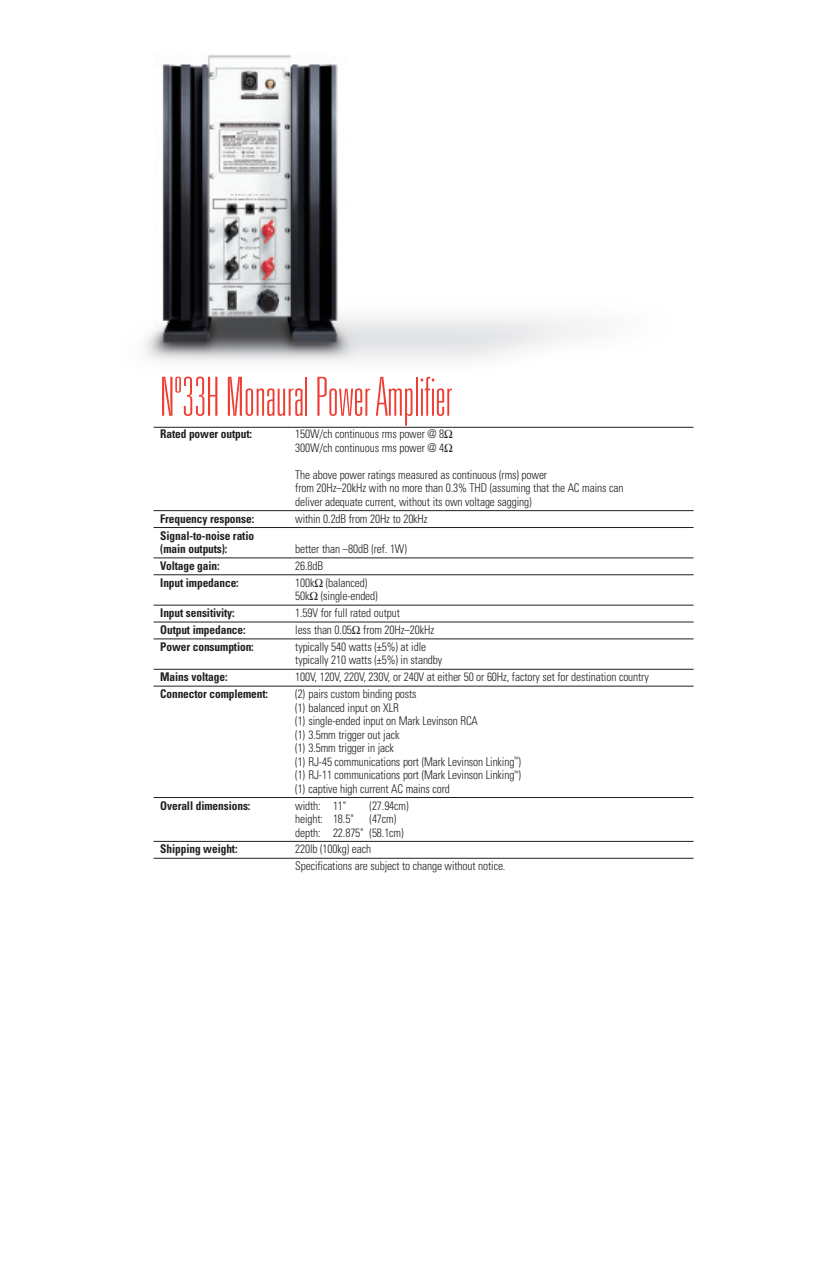
<style>
.page{position:relative;width:837px;height:1269px;background:#fff}
.page>*{position:absolute;margin:0;border:0;box-sizing:border-box;transform-origin:0 0}
.t1{font:100 ultra-condensed 54px "Univers";color:#ee3e34}
.t2{font:300 condensed 12px/13.5px "Univers";letter-spacing:-.01em;color:#231f20;scale:.95 1}
.t3{font:700 condensed 12px/13.5px "Univers";letter-spacing:-.01em;color:#231f20;scale:.95 1}
</style>
<div class="page">
<img style="left:144px;top:55px;width:444px;height:307px">
<hr style="left:154px;top:427px;width:540px;height:1px;background:#231f20">
<hr style="left:154px;top:510px;width:540px;height:1px;background:#231f20">
<hr style="left:154px;top:527px;width:540px;height:1px;background:#231f20">
<hr style="left:154px;top:558px;width:540px;height:1px;background:#231f20">
<hr style="left:154px;top:575px;width:540px;height:1px;background:#231f20">
<hr style="left:154px;top:605px;width:540px;height:1px;background:#231f20">
<hr style="left:154px;top:622px;width:540px;height:1px;background:#231f20">
<hr style="left:154px;top:639px;width:540px;height:1px;background:#231f20">
<hr style="left:154px;top:669px;width:540px;height:1px;background:#231f20">
<hr style="left:154px;top:686px;width:540px;height:1px;background:#231f20">
<hr style="left:154px;top:797px;width:540px;height:1px;background:#231f20">
<hr style="left:154px;top:841px;width:540px;height:1px;background:#231f20">
<hr style="left:154px;top:858px;width:540px;height:1px;background:#231f20">
<h1 class="t1" style="left:160px;top:377px;width:294px">Nº33H Monaural Power Amplifier</h1>
<p class="t3" style="left:160px;top:428px;width:98px">Rated power output:</p>
<p class="t2" style="left:295px;top:428px;width:158px">150W/ch continuous rms power @ 8<br>300W/ch continuous rms power @ 4</p>
<p class="t2" style="left:295px;top:469px;width:347px">The above power ratings measured as continuous (rms) power<br>from 20Hz–20kHz with no more than 0.3% THD (assuming that the AC mains can deliver adequate current, without its own voltage sagging)</p>
<p class="t3" style="left:160px;top:513px;width:100px">Frequency response:</p>
<p class="t2" style="left:295px;top:513px;width:141px">within 0.2dB from 20Hz to 20kHz</p>
<p class="t3" style="left:160px;top:529px;width:100px">Signal-to-noise ratio (main outputs):</p>
<p class="t2" style="left:295px;top:543px;width:119px">better than –80dB (ref. 1W)</p>
<p class="t3" style="left:160px;top:560px;width:64px">Voltage gain:</p>
<p class="t2" style="left:295px;top:560px;width:31px">26.8dB</p>
<p class="t3" style="left:160px;top:577px;width:84px">Input impedance:</p>
<p class="t2" style="left:295px;top:577px;width:88px">100k (balanced)<br>50k (single-ended)</p>
<p class="t3" style="left:160px;top:607px;width:80px">Input sensitivity:</p>
<p class="t2" style="left:295px;top:607px;width:112px">1.59V for full rated output</p>
<p class="t3" style="left:160px;top:624px;width:91px">Output impedance:</p>
<p class="t2" style="left:295px;top:624px;width:148px">less than 0.05 from 20Hz–20kHz</p>
<p class="t3" style="left:160px;top:641px;width:100px">Power consumption:</p>
<p class="t2" style="left:295px;top:641px;width:156px">typically 540 watts (±5%) at idle typically 210 watts (±5%) in standby</p>
<p class="t3" style="left:160px;top:671px;width:72px">Mains voltage:</p>
<p class="t2" style="left:295px;top:671px;width:374px">100V, 120V, 220V, 230V, or 240V at either 50 or 60Hz, factory set for destination country</p>
<p class="t3" style="left:160px;top:688px;width:115px">Connector complement:</p>
<p class="t2" style="left:295px;top:688px;width:239px">(2) pairs custom binding posts<br>(1) balanced input on XLR<br>(1) single-ended input on Mark Levinson RCA<br>(1) 3.5mm trigger out jack<br>(1) 3.5mm trigger in jack<br>(1) RJ-45 communications port (Mark Levinson Linking<sup>™</sup>) (1) RJ-11 communications port (Mark Levinson Linking<sup>™</sup>) (1) captive high current AC mains cord</p>
<p class="t3" style="left:160px;top:799px;width:96px">Overall dimensions:</p>
<p class="t2" style="left:295px;top:800px;width:55px">width: 11"</p>
<p class="t2" style="left:370px;top:800px;width:43px">(27.94cm)</p>
<p class="t2" style="left:295px;top:813px;width:63px">height: 18.5"</p>
<p class="t2" style="left:295px;top:813px;width:116px;text-indent:74px">(47cm) depth: 22.875" (58.1cm)</p>
<p class="t3" style="left:160px;top:843px;width:83px">Shipping weight:</p>
<p class="t2" style="left:295px;top:842px;width:223px;line-height:16.8px">220lb (100kg) each<br>Specifications are subject to change without notice.</p>
</div>
